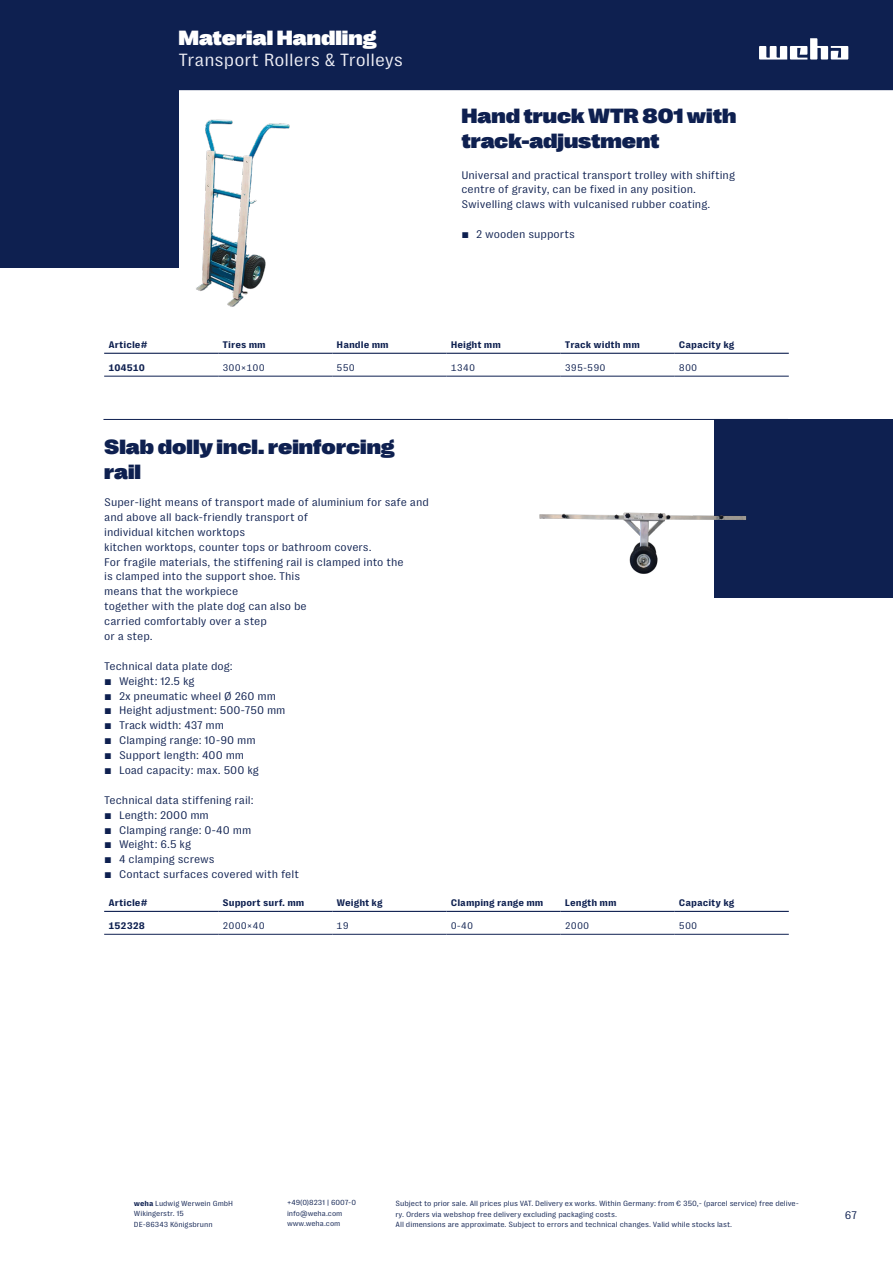
<style>
.page{position:relative;width:893px;height:1263px;background:#fff}
.page>*{position:absolute;margin:0;border:0;box-sizing:border-box;transform-origin:0 0}
.t1{font:900 expanded 21px/25.2px "PP Right Grotesk";color:#0e2050}
.t2{font:900 expanded 21px "PP Right Grotesk";color:#fff}
.t3{font:18px "PP Right Grotesk Text";color:#efeff6}
.t4{font:11.25px/14.9px "PP Right Grotesk Text";color:#0e2050}
.t5{font:700 9.75px "PP Right Grotesk Text";color:#0e2050}
.t6{font:9.75px "PP Right Grotesk Text";color:#0e2050}
.t7{font:7.65px/10.9px "PP Right Grotesk Text";letter-spacing:-.005em;color:#0e2050}
.t8{font:7.5px/10.5px "PP Right Grotesk Text";color:#0e2050}
.s1{font-weight:700}
</style>
<div class="page">
<div style="left:0;top:0;width:893px;height:89px;background:#0e2050"></div>
<svg style="left:759px;top:38px;width:89px;height:22px"></svg>
<hr style="left:789px;top:89px;width:104px;height:1px;background:#0e2050">
<div style="left:0;top:89px;width:179px;height:179px;background:#0e2050"></div>
<img style="left:196px;top:119px;width:94px;height:188px">
<hr style="left:104px;top:89px;width:685px;height:1px;background:#0e2050">
<hr style="left:104px;top:353px;width:114px;height:1px;background:#0e2050">
<hr style="left:218px;top:353px;width:114px;height:1px;background:#0e2050">
<hr style="left:332px;top:353px;width:114px;height:1px;background:#0e2050">
<hr style="left:446px;top:353px;width:115px;height:1px;background:#0e2050">
<hr style="left:561px;top:353px;width:114px;height:1px;background:#0e2050">
<hr style="left:675px;top:353px;width:114px;height:1px;background:#0e2050">
<hr style="left:104px;top:376px;width:114px;height:1px;background:#0e2050">
<hr style="left:218px;top:376px;width:114px;height:1px;background:#0e2050">
<hr style="left:332px;top:376px;width:114px;height:1px;background:#0e2050">
<hr style="left:446px;top:376px;width:115px;height:1px;background:#0e2050">
<hr style="left:561px;top:376px;width:114px;height:1px;background:#0e2050">
<hr style="left:675px;top:376px;width:114px;height:1px;background:#0e2050">
<div style="left:714px;top:419px;width:179px;height:179px;background:#0e2050"></div>
<img style="left:539px;top:512px;width:208px;height:62px">
<hr style="left:103px;top:419px;width:685px;height:1px;background:#0e2050">
<hr style="left:104px;top:911px;width:114px;height:1px;background:#0e2050">
<hr style="left:218px;top:911px;width:114px;height:1px;background:#0e2050">
<hr style="left:332px;top:911px;width:114px;height:1px;background:#0e2050">
<hr style="left:446px;top:911px;width:115px;height:1px;background:#0e2050">
<hr style="left:561px;top:911px;width:114px;height:1px;background:#0e2050">
<hr style="left:675px;top:911px;width:114px;height:1px;background:#0e2050">
<hr style="left:104px;top:934px;width:114px;height:1px;background:#0e2050">
<hr style="left:218px;top:934px;width:114px;height:1px;background:#0e2050">
<hr style="left:332px;top:934px;width:114px;height:1px;background:#0e2050">
<hr style="left:446px;top:934px;width:115px;height:1px;background:#0e2050">
<hr style="left:561px;top:934px;width:114px;height:1px;background:#0e2050">
<hr style="left:675px;top:934px;width:114px;height:1px;background:#0e2050">
<h1 class="t2" style="left:179px;top:26px;width:199px">Material Handling</h1>
<h2 class="t3" style="left:179px;top:50px;width:226px">Transport Rollers &amp; Trolleys</h2>
<h1 class="t1" style="left:461px;top:103px;width:276px">Hand truck WTR 801 with track-adjustment</h1>
<p class="t4" style="left:461px;top:167px;width:275px">Universal and practical transport trolley with shifting centre of gravity, can be fixed in any position.<br>Swivelling claws with vulcanised rubber coating.</p>
<p class="t4" style="left:461px;top:227px;width:115px">■ 2 wooden supports</p>
<p class="t5" style="left:108px;top:339px;width:41px">Article#</p>
<p class="t5" style="left:223px;top:339px;width:45px">Tires mm</p>
<p class="t5" style="left:337px;top:339px;width:54px">Handle mm</p>
<p class="t5" style="left:451px;top:339px;width:52px">Height mm</p>
<p class="t5" style="left:565px;top:339px;width:77px">Track width mm</p>
<p class="t5" style="left:679px;top:339px;width:57px">Capacity kg</p>
<p class="t5" style="left:108px;top:362px;width:38px">104510</p>
<p class="t6" style="left:223px;top:362px;width:44px">300×100</p>
<p class="t6" style="left:337px;top:362px;width:20px">550</p>
<p class="t6" style="left:451px;top:362px;width:26px">1340</p>
<p class="t6" style="left:565px;top:362px;width:42px">395-590</p>
<p class="t6" style="left:679px;top:362px;width:20px">800</p>
<h1 class="t1" style="left:104px;top:434px;width:292px">Slab dolly incl. reinforcing rail</h1>
<p class="t4" style="left:104px;top:495px;width:326px">Super-light means of transport made of aluminium for safe and and above all back-friendly transport of<br>individual kitchen worktops<br>kitchen worktops, counter tops or bathroom covers.<br>For fragile materials, the stiffening rail is clamped into the<br>is clamped into the support shoe. This<br>means that the workpiece<br>together with the plate dog can also be<br>carried comfortably over a step<br>or a step.</p>
<p class="t4" style="left:104px;top:658px;width:130px">Technical data plate dog:</p>
<p class="t4" style="left:104px;top:673px;width:92px">■ Weight: 12.5 kg</p>
<p class="t4" style="left:104px;top:688px;width:173px">■ 2x pneumatic wheel Ø 260 mm</p>
<p class="t4" style="left:104px;top:703px;width:183px">■ Height adjustment: 500-750 mm</p>
<p class="t4" style="left:104px;top:718px;width:121px">■ Track width: 437 mm</p>
<p class="t4" style="left:104px;top:733px;width:153px">■ Clamping range: 10-90 mm</p>
<p class="t4" style="left:104px;top:748px;width:142px">■ Support length: 400 mm</p>
<p class="t4" style="left:104px;top:763px;width:156px">■ Load capacity: max. 500 kg</p>
<p class="t4" style="left:104px;top:792px;width:151px">Technical data stiffening rail:</p>
<p class="t4" style="left:104px;top:807px;width:106px">■ Length: 2000 mm</p>
<p class="t4" style="left:104px;top:822px;width:149px">■ Clamping range: 0-40 mm</p>
<p class="t4" style="left:104px;top:837px;width:89px">■ Weight: 6.5 kg</p>
<p class="t4" style="left:104px;top:852px;width:112px">■ 4 clamping screws</p>
<p class="t4" style="left:104px;top:867px;width:196px">■ Contact surfaces covered with felt</p>
<p class="t5" style="left:108px;top:897px;width:41px">Article#</p>
<p class="t5" style="left:223px;top:897px;width:83px">Support surf. mm</p>
<p class="t5" style="left:337px;top:897px;width:48px">Weight kg</p>
<p class="t5" style="left:451px;top:897px;width:94px">Clamping range mm</p>
<p class="t5" style="left:565px;top:897px;width:53px">Length mm</p>
<p class="t5" style="left:679px;top:897px;width:57px">Capacity kg</p>
<p class="t5" style="left:108px;top:920px;width:38px">152328</p>
<p class="t6" style="left:223px;top:920px;width:44px">2000×40</p>
<p class="t6" style="left:337px;top:920px;width:14px">19</p>
<p class="t6" style="left:451px;top:920px;width:24px">0-40</p>
<p class="t6" style="left:565px;top:920px;width:26px">2000</p>
<p class="t6" style="left:679px;top:920px;width:20px">500</p>
<p class="t8" style="left:287px;top:1197px;width:71px">+49(0)8231 | 6007-0 info@weha.com www.weha.com</p>
<p class="t7" style="left:396px;top:1197px;width:405px">Subject to prior sale. All prices plus VAT. Delivery ex works. Within Germany: from € 350,- (parcel service) free delive&shy;ry. Orders via webshop free delivery excluding packaging costs.<br>All dimensions are approximate. Subject to errors and technical changes. Valid while stocks last.</p>
<p class="t8" style="left:134px;top:1198px;width:101px"><span class="s1">weha</span> Ludwig Werwein GmbH<br>Wikingerstr. 15<br>DE-86343 Königsbrunn</p>
<p class="t4" style="left:845px;top:1208px;width:14px">67</p>
</div>
